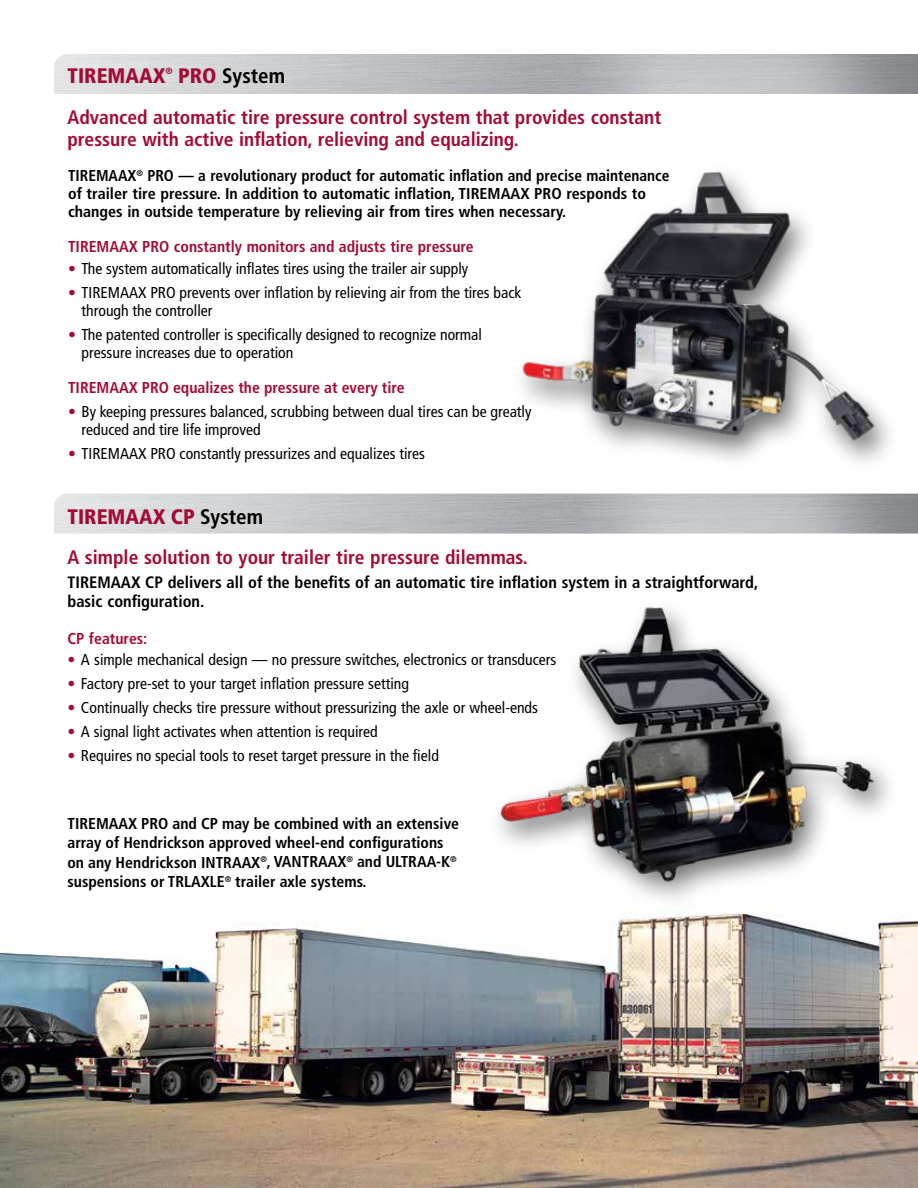
<style>
.page{position:relative;width:918px;height:1188px;background:#fff}
.page>*{position:absolute;margin:0;border:0;box-sizing:border-box;transform-origin:0 0}
.t1{font:900 condensed 21px "Frutiger LT Std";color:#a30b35}
.t2{font:700 condensed 21px "Frutiger LT Std";color:#000}
.t3{font:700 condensed 19.5px/22.5px "Frutiger LT Std";color:#a30b35}
.t4{font:700 condensed 16.5px/18.8px "Frutiger LT Std";color:#000}
.t5{font:condensed 15.75px/18px "Frutiger LT Std";color:#000}
.t6{font:700 condensed 15.75px/19.5px "Frutiger LT Std";color:#000}
.t7{font:700 condensed 15.75px "Frutiger LT Std";color:#a30b35}
.t8{font:900 condensed 9px "Frutiger LT Std";color:#a30b35}
.s1{font-weight:900;color:#a30b35}
.s2{color:#a30b35}
.s3{font-weight:700;color:#000}
</style>
<div class="page">
<img style="left:0;top:913px;width:918px;height:275px">
<img style="left:498px;top:607px;width:381px;height:281px">
<img style="left:522px;top:171px;width:368px;height:291px">
<h1 class="t1" style="left:68px;top:63px;width:100px">TIREMAAX</h1>
<p class="t8" style="left:166px;top:66px;width:9px">®</p>
<h1 class="t2" style="left:178px;top:64px;width:108px"><span class="s1">PRO</span> System</h1>
<p class="t3" style="left:68px;top:106px;width:595px">Advanced automatic tire pressure control system that provides constant pressure with active inflation, relieving and equalizing.</p>
<p class="t6" style="left:68px;top:167px;width:603px;line-height:18px">TIREMAAX<sup>®</sup> PRO — a revolutionary product for automatic inflation and precise maintenance of trailer tire pressure. In addition to automatic inflation, TIREMAAX PRO responds to changes in outside temperature by relieving air from tires when necessary.</p>
<p class="t7" style="left:68px;top:237px;width:407px">TIREMAAX PRO constantly monitors and adjusts tire pressure</p>
<p class="t5" style="left:68px;top:260px;width:402px"><span class="s2">•</span> The system automatically inflates tires using the trailer air supply</p>
<p class="t5" style="left:82px;top:284px;width:441px;text-indent:-13px"><span class="s2">•</span> TIREMAAX PRO prevents over inflation by relieving air from the tires back through the controller</p>
<p class="t5" style="left:82px;top:326px;width:402px;text-indent:-13px"><span class="s2">•</span> The patented controller is specifically designed to recognize normal pressure increases due to operation</p>
<p class="t7" style="left:68px;top:378px;width:338px">TIREMAAX PRO equalizes the pressure at every tire</p>
<p class="t5" style="left:82px;top:402px;width:452px;text-indent:-13px"><span class="s2">•</span> By keeping pressures balanced, scrubbing between dual tires can be greatly reduced and tire life improved</p>
<p class="t5" style="left:68px;top:444px;width:358px"><span class="s2">•</span> TIREMAAX PRO constantly pressurizes and equalizes tires</p>
<h1 class="t1" style="left:68px;top:504px;width:197px">TIREMAAX CP <span class="s3">System</span></h1>
<p class="t3" style="left:68px;top:546px;width:462px">A simple solution to your trailer tire pressure dilemmas.</p>
<p class="t4" style="left:68px;top:573px;width:692px">TIREMAAX CP delivers all of the benefits of an automatic tire inflation system in a straightforward, basic configuration.</p>
<p class="t7" style="left:68px;top:629px;width:81px">CP features:</p>
<p class="t5" style="left:68px;top:651px;width:490px"><span class="s2">•</span> A simple mechanical design — no pressure switches, electronics or transducers</p>
<p class="t5" style="left:68px;top:675px;width:343px"><span class="s2">•</span> Factory pre-set to your target inflation pressure setting</p>
<p class="t5" style="left:68px;top:699px;width:472px"><span class="s2">•</span> Continually checks tire pressure without pressurizing the axle or wheel-ends</p>
<p class="t5" style="left:68px;top:723px;width:312px"><span class="s2">•</span> A signal light activates when attention is required</p>
<p class="t5" style="left:68px;top:747px;width:373px"><span class="s2">•</span> Requires no special tools to reset target pressure in the field</p>
<p class="t6" style="left:68px;top:813px;width:393px">TIREMAAX PRO and CP may be combined with an extensive array of Hendrickson approved wheel-end configurations on any Hendrickson INTRAAX<sup>®</sup>, VANTRAAX<sup>®</sup> and ULTRAA-K<sup>® </sup>suspensions or TRLAXLE<sup>®</sup> trailer axle systems.</p>
</div>
